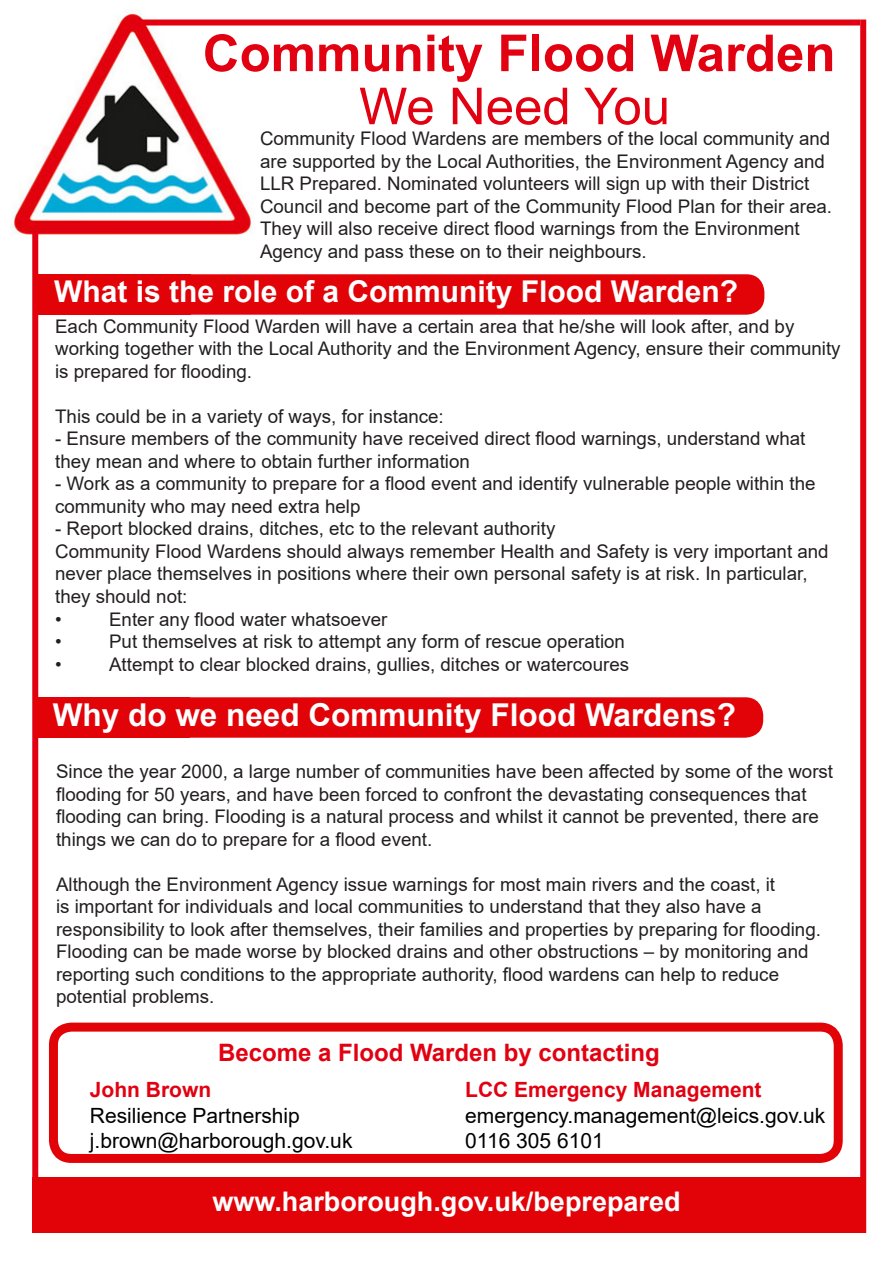
<style>
.page{position:relative;width:893px;height:1263px;background:#fff}
.page>*{position:absolute;margin:0;border:0;box-sizing:border-box;transform-origin:0 0}
.t1{font:700 51px "Arial";color:#e20111}
.t2{font:51px "Arial";color:#e20111}
.t3{font:700 31.5px "Arial";color:#fff}
.t4{font:700 30px "Arial";color:#fff}
.t5{font:700 27px "Arial";color:#fff}
.t6{font:700 24px "Arial";color:#e20111}
.t7{font:21px/25.2px "Arial";color:#000}
.t8{font:700 21px "Arial";color:#e20111}
.t9{font:18.75px/22.5px "Arial";color:#231f20}
</style>
<div class="page">
<img style="left:12px;top:9px;width:249px;height:237px">
<div style="left:32px;top:232px;width:6px;height:998px;background:#e20111"></div>
<div style="left:860px;top:20px;width:6px;height:1213px;background:#e20111"></div>
<div style="left:137px;top:20px;width:723px;height:6px;background:#e20111"></div>
<div style="left:32px;top:1177px;width:834px;height:56px;background:#e20308"></div>
<div style="left:49px;top:1022px;width:794px;height:141px;border:9px solid #e20308;border-radius:18px"></div>
<div style="left:54px;top:274px;width:710px;height:41px;background:#e20308;border-radius:18px"></div>
<div style="left:53px;top:697px;width:710px;height:41px;background:#e20308;border-radius:18px"></div>
<div style="left:35px;top:274px;width:156px;height:41px;background:#e20308"></div>
<div style="left:34px;top:697px;width:156px;height:41px;background:#e20308"></div>
<h1 class="t1" style="left:203px;top:17px;width:634px">Community Flood Warden</h1>
<h1 class="t2" style="left:359px;top:71px;width:312px">We Need You</h1>
<p class="t9" style="left:260px;top:127px;width:574px">Community Flood Wardens are members of the local community and are supported by the Local Authorities, the Environment Agency and LLR Prepared. Nominated volunteers will sign up with their District Council and become part of the Community Flood Plan for their area.<br>They will also receive direct flood warnings from the Environment Agency and pass these on to their neighbours.</p>
<h3 class="t4" style="left:54px;top:270px;width:685px">What is the role of a Community Flood Warden?</h3>
<p class="t9" style="left:55px;top:315px;width:787px">Each Community Flood Warden will have a certain area that he/she will look after, and by working together with the Local Authority and the Environment Agency, ensure their community is prepared for flooding.</p>
<p class="t9" style="left:55px;top:405px;width:390px">This could be in a variety of ways, for instance:</p>
<p class="t9" style="left:55px;top:427px;width:752px">- Ensure members of the community have received direct flood warnings, understand what they mean and where to obtain further information</p>
<p class="t9" style="left:55px;top:472px;width:762px">- Work as a community to prepare for a flood event and identify vulnerable people within the community who may need extra help</p>
<p class="t9" style="left:55px;top:517px;width:775px">- Report blocked drains, ditches, etc to the relevant authority<br>Community Flood Wardens should always remember Health and Safety is very important and never place themselves in positions where their own personal safety is at risk. In particular, they should not:<br>•</p>
<p class="t9" style="left:109px;top:607px;width:280px">Enter any flood water whatsoever</p>
<p class="t9" style="left:55px;top:630px;width:8px">•</p>
<p class="t9" style="left:109px;top:630px;width:517px">Put themselves at risk to attempt any form of rescue operation</p>
<p class="t9" style="left:55px;top:652px;width:8px">•</p>
<p class="t9" style="left:109px;top:652px;width:521px">Attempt to clear blocked drains, gullies, ditches or watercoures</p>
<h2 class="t3" style="left:53px;top:693px;width:685px">Why do we need Community Flood Wardens?</h2>
<p class="t9" style="left:56px;top:760px;width:779px">Since the year 2000, a large number of communities have been affected by some of the worst flooding for 50 years, and have been forced to confront the devastating consequences that flooding can bring. Flooding is a natural process and whilst it cannot be prevented, there are things we can do to prepare for a flood event.</p>
<p class="t9" style="left:56px;top:873px;width:766px">Although the Environment Agency issue warnings for most main rivers and the coast, it<br>is important for individuals and local communities to understand that they also have a responsibility to look after themselves, their families and properties by preparing for flooding.<br>Flooding can be made worse by blocked drains and other obstructions – by monitoring and reporting such conditions to the appropriate authority, flood wardens can help to reduce potential problems.</p>
<p class="t6" style="left:218px;top:1036px;width:443px">Become a Flood Warden by contacting</p>
<p class="t8" style="left:90px;top:1075px;width:123px">John Brown</p>
<p class="t7" style="left:90px;top:1102px;width:264px">Resilience Partnership j.brown@harborough.gov.uk</p>
<p class="t8" style="left:465px;top:1075px;width:298px">LCC Emergency Management</p>
<p class="t7" style="left:465px;top:1102px;width:362px">emergency.management@leics.gov.uk<br>0116 305 6101</p>
<h3 class="t5" style="left:212px;top:1182px;width:470px">www.harborough.gov.uk/beprepared</h3>
</div>
